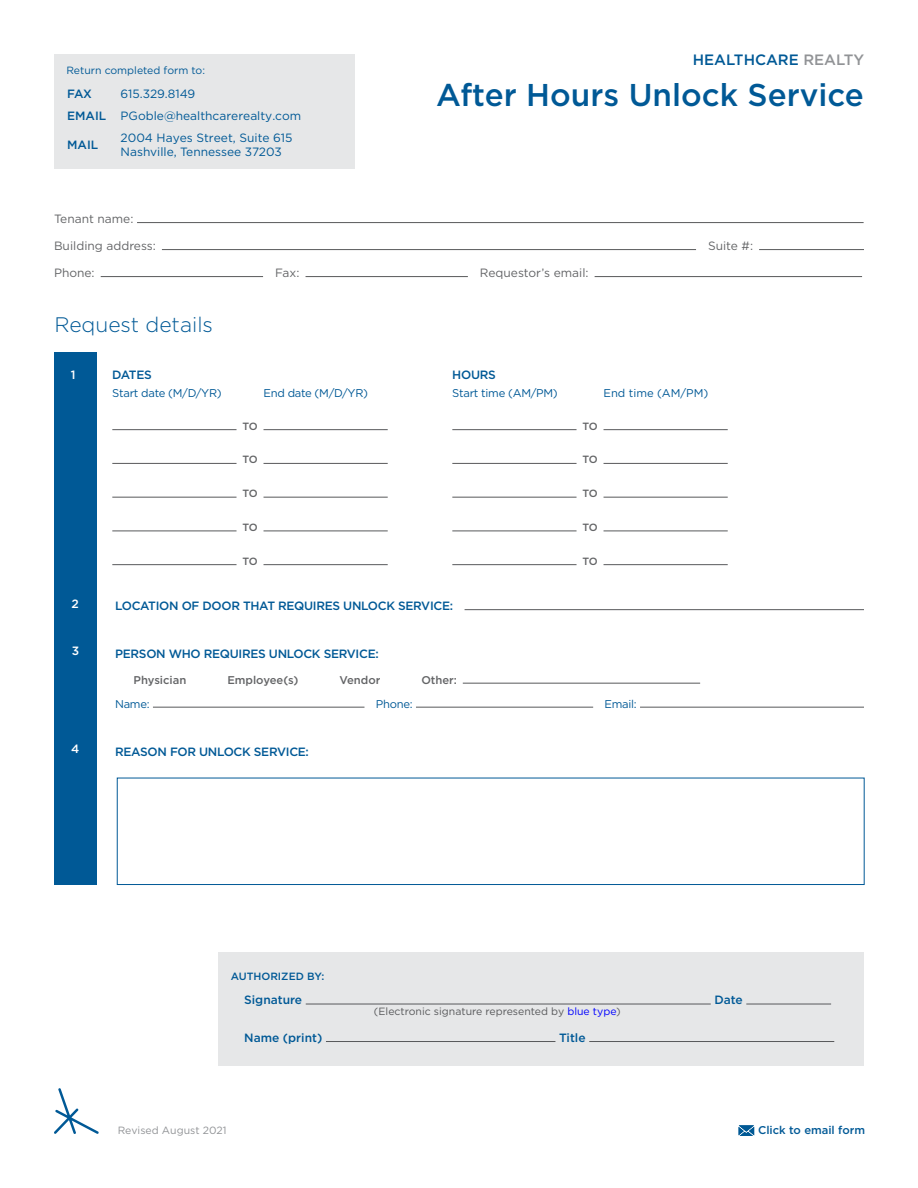
<style>
.page{position:relative;width:918px;height:1188px;background:#fff}
.page>*{position:absolute;margin:0;border:0;box-sizing:border-box;transform-origin:0 0}
.t1{font:500 31.5px "Gotham";color:#005996}
.t2{font:300 21px "Gotham";color:#005996}
.t3{font:500 15px "Gotham";color:#005996}
.t4{font:500 12px "Gotham";letter-spacing:-.025em;color:#005996}
.t5{font:12px/21.9px "Gotham";color:#005996}
.t6{font:12px "Gotham";color:#636466}
.t7{font:500 12px "Gotham";color:#005996}
.t8{font:500 12px "Gotham";color:#fff}
.t9{font:11.25px "Gotham";letter-spacing:-.025em;color:#005996}
.t10{font:500 11.25px "Gotham";color:#636466}
.t11{font:500 11.25px "Gotham";color:#005996}
.t12{font:11.25px "Gotham";color:#005996}
.t13{font:10.5px "Gotham";color:#58595b}
.t14{font:10.5px "Gotham";color:#005996}
.t15{font:500 10.5px "Gotham";letter-spacing:-.04em;color:#636466}
.t16{font:10.5px "Gotham";color:#919396}
.t17{font:500 10.5px "Gotham";color:#005996}
.s1{font-weight:500}
.s2{color:#919396}
.s3{color:#00f}
</style>
<div class="page">
<svg style="left:54px;top:1088px;width:45px;height:46px"></svg>
<svg style="left:739px;top:1125px;width:15px;height:11px"></svg>
<div style="left:54px;top:352px;width:42px;height:533px;background:#005996"></div>
<hr style="left:112px;top:429px;width:125px;height:1px;background:#58595b">
<hr style="left:112px;top:463px;width:125px;height:1px;background:#58595b">
<hr style="left:112px;top:497px;width:125px;height:1px;background:#58595b">
<hr style="left:112px;top:531px;width:125px;height:1px;background:#58595b">
<hr style="left:112px;top:564px;width:125px;height:1px;background:#58595b">
<hr style="left:264px;top:429px;width:124px;height:1px;background:#58595b">
<hr style="left:264px;top:463px;width:124px;height:1px;background:#58595b">
<hr style="left:264px;top:497px;width:124px;height:1px;background:#58595b">
<hr style="left:264px;top:531px;width:124px;height:1px;background:#58595b">
<hr style="left:264px;top:564px;width:124px;height:1px;background:#58595b">
<hr style="left:452px;top:429px;width:125px;height:1px;background:#58595b">
<hr style="left:452px;top:463px;width:125px;height:1px;background:#58595b">
<hr style="left:452px;top:497px;width:125px;height:1px;background:#58595b">
<hr style="left:452px;top:531px;width:125px;height:1px;background:#58595b">
<hr style="left:452px;top:564px;width:125px;height:1px;background:#58595b">
<hr style="left:604px;top:429px;width:124px;height:1px;background:#58595b">
<hr style="left:604px;top:463px;width:124px;height:1px;background:#58595b">
<hr style="left:604px;top:497px;width:124px;height:1px;background:#58595b">
<hr style="left:604px;top:531px;width:124px;height:1px;background:#58595b">
<hr style="left:604px;top:564px;width:124px;height:1px;background:#58595b">
<hr style="left:465px;top:609px;width:399px;height:1px;background:#58595b">
<hr style="left:463px;top:683px;width:237px;height:1px;background:#58595b">
<hr style="left:153px;top:707px;width:211px;height:1px;background:#58595b">
<hr style="left:416px;top:707px;width:177px;height:1px;background:#58595b">
<hr style="left:640px;top:707px;width:224px;height:1px;background:#58595b">
<div style="left:117px;top:778px;width:748px;height:107px;border:1px solid #005996"></div>
<div style="left:218px;top:953px;width:646px;height:113px;background:#e6e7e8"></div>
<hr style="left:306px;top:1004px;width:405px;height:1px;background:#58595b">
<hr style="left:746px;top:1004px;width:85px;height:1px;background:#58595b">
<hr style="left:326px;top:1041px;width:229px;height:1px;background:#58595b">
<hr style="left:589px;top:1041px;width:245px;height:1px;background:#58595b">
<hr style="left:137px;top:222px;width:727px;height:1px;background:#58595b">
<hr style="left:162px;top:249px;width:534px;height:1px;background:#58595b">
<hr style="left:759px;top:249px;width:105px;height:1px;background:#58595b">
<hr style="left:101px;top:276px;width:162px;height:1px;background:#58595b">
<hr style="left:306px;top:276px;width:162px;height:1px;background:#58595b">
<hr style="left:595px;top:276px;width:267px;height:1px;background:#58595b">
<div style="left:54px;top:54px;width:300px;height:115px;background:#e6e7e8"></div>
<p class="t14" style="left:66px;top:63px;width:140px">Return completed form to:</p>
<p class="t4" style="left:67px;top:86px;width:26px">FAX</p>
<p class="t5" style="left:67px;top:83px;width:236px;text-indent:53px">615.329.8149<br><span class="s1">EMAIL</span> PGoble@healthcarerealty.com</p>
<p class="t4" style="left:67px;top:137px;width:33px">MAIL</p>
<p class="t5" style="left:121px;top:131px;width:174px;line-height:13.5px">2004 Hayes Street, Suite 615<br>Nashville, Tennessee 37203</p>
<p class="t3" style="left:693px;top:50px;width:173px">HEALTHCARE <span class="s2">REALTY</span></p>
<p class="t1" style="left:436px;top:74px;width:429px">After Hours Unlock Service</p>
<p class="t6" style="left:54px;top:211px;width:81px">Tenant name:</p>
<p class="t6" style="left:54px;top:238px;width:103px">Building address:</p>
<p class="t6" style="left:708px;top:238px;width:47px">Suite #:</p>
<p class="t6" style="left:54px;top:265px;width:42px">Phone:</p>
<p class="t6" style="left:275px;top:265px;width:26px">Fax:</p>
<p class="t6" style="left:480px;top:265px;width:110px">Requestor’s email:</p>
<p class="t2" style="left:54px;top:311px;width:160px">Request details</p>
<p class="t8" style="left:71px;top:367px;width:6px">1</p>
<p class="t4" style="left:112px;top:367px;width:41px">DATES</p>
<p class="t4" style="left:452px;top:367px;width:45px">HOURS</p>
<p class="t9" style="left:112px;top:386px;width:111px">Start date (M/D/YR)</p>
<p class="t9" style="left:264px;top:386px;width:106px">End date (M/D/YR)</p>
<p class="t9" style="left:452px;top:386px;width:107px">Start time (AM/PM)</p>
<p class="t12" style="left:604px;top:386px;width:106px">End time (AM/PM)</p>
<p class="t15" style="left:242px;top:419px;width:17px">TO</p>
<p class="t15" style="left:582px;top:419px;width:17px">TO</p>
<p class="t15" style="left:242px;top:453px;width:17px">TO</p>
<p class="t15" style="left:582px;top:453px;width:17px">TO</p>
<p class="t15" style="left:242px;top:487px;width:17px">TO</p>
<p class="t15" style="left:582px;top:487px;width:17px">TO</p>
<p class="t15" style="left:242px;top:520px;width:17px">TO</p>
<p class="t15" style="left:582px;top:520px;width:17px">TO</p>
<p class="t15" style="left:242px;top:554px;width:17px">TO</p>
<p class="t15" style="left:582px;top:554px;width:17px">TO</p>
<p class="t4" style="left:115px;top:598px;width:340px">LOCATION OF DOOR THAT REQUIRES UNLOCK SERVICE:</p>
<p class="t4" style="left:115px;top:646px;width:265px">PERSON WHO REQUIRES UNLOCK SERVICE:</p>
<p class="t10" style="left:134px;top:672px;width:54px">Physician</p>
<p class="t10" style="left:227px;top:672px;width:73px">Employee(s)</p>
<p class="t10" style="left:339px;top:672px;width:43px">Vendor</p>
<p class="t10" style="left:421px;top:672px;width:37px">Other:</p>
<p class="t9" style="left:115px;top:696px;width:36px">Name:</p>
<p class="t9" style="left:376px;top:696px;width:38px">Phone:</p>
<p class="t9" style="left:605px;top:696px;width:34px">Email:</p>
<p class="t4" style="left:115px;top:743px;width:195px">REASON FOR UNLOCK SERVICE:</p>
<p class="t8" style="left:71px;top:596px;width:9px">2</p>
<p class="t8" style="left:72px;top:643px;width:9px">3</p>
<p class="t8" style="left:71px;top:741px;width:10px">4</p>
<p class="t17" style="left:231px;top:970px;width:95px">AUTHORIZED BY:</p>
<p class="t7" style="left:244px;top:992px;width:59px">Signature</p>
<p class="t4" style="left:714px;top:992px;width:30px">Date</p>
<p class="t7" style="left:244px;top:1030px;width:80px">Name (print)</p>
<p class="t4" style="left:559px;top:1030px;width:28px">Title</p>
<p class="t13" style="left:374px;top:1005px;width:248px">(Electronic signature represented by <span class="s3">blue type</span>)</p>
<p class="t16" style="left:118px;top:1123px;width:110px">Revised August 2021</p>
<p class="t11" style="left:758px;top:1123px;width:109px">Click to email form</p>
</div>
